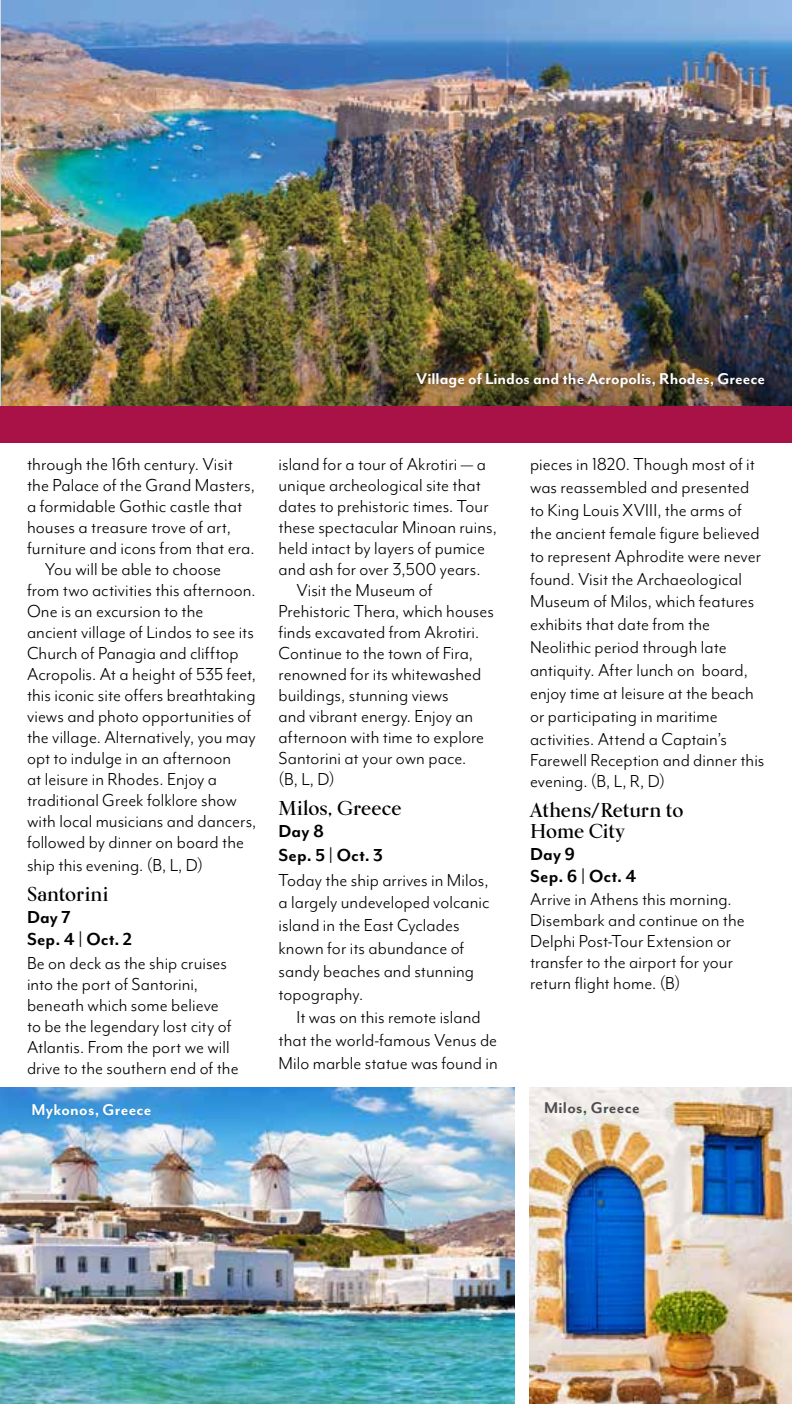
<style>
.page{position:relative;width:792px;height:1404px;background:#fff}
.page>*{position:absolute;margin:0;border:0;box-sizing:border-box;transform-origin:0 0}
.t1{font:20px/23px "Mr Eaves Mod OT";letter-spacing:.005em;color:#000}
.t2{font:700 20px/22px "Mr Eaves Mod OT";letter-spacing:.005em;color:#000}
.t3{font:700 20px/21px "Kumlien Pro";color:#000}
.t4{font:700 18px "Mr Eaves Mod OT";color:#fff}
.t5{font:700 18px "Mr Eaves Mod OT";letter-spacing:.015em;color:#4d4d4f}
</style>
<div class="page">
<img style="left:0;top:0;width:1px;height:406px">
<img style="left:1px;top:0;width:791px;height:406px">
<div style="left:0;top:406px;width:792px;height:37px;background:#a81246"></div>
<img style="left:530px;top:1087px;width:262px;height:317px">
<img style="left:0;top:319px;width:792px;height:86px">
<img style="left:0;top:1087px;width:515px;height:317px">
<div style="left:29px;top:1103px;width:125px;height:21px;background:#000;opacity:.1"></div>
<div style="left:405px;top:360px;width:371px;height:40px;background:#000;opacity:.57"></div>
<p class="t4" style="left:416px;top:368px;width:350px">Village of Lindos and the Acropolis, Rhodes, Greece</p>
<p class="t1" style="left:27px;top:452px;width:208px">through the 16th century. Visit</p>
<p class="t1" style="left:27px;top:473px;width:230px">the Palace of the Grand Masters,</p>
<p class="t1" style="left:27px;top:494px;width:217px">a formidable Gothic castle that</p>
<p class="t1" style="left:27px;top:515px;width:205px">houses a treasure trove of art,</p>
<p class="t1" style="left:27px;top:536px;width:229px">furniture and icons from that era.</p>
<p class="t1" style="left:45px;top:557px;width:178px">You will be able to choose</p>
<p class="t1" style="left:27px;top:578px;width:230px">from two activities this afternoon.</p>
<p class="t1" style="left:27px;top:599px;width:178px">One is an excursion to the</p>
<p class="t1" style="left:27px;top:620px;width:229px">ancient village of Lindos to see its</p>
<p class="t1" style="left:27px;top:641px;width:213px">Church of Panagia and clifftop</p>
<p class="t1" style="left:27px;top:662px;width:231px">Acropolis. At a height of 535 feet,</p>
<p class="t1" style="left:27px;top:683px;width:230px">this iconic site offers breathtaking</p>
<p class="t1" style="left:27px;top:704px;width:226px">views and photo opportunities of</p>
<p class="t1" style="left:27px;top:725px;width:230px">the village. Alternatively, you may</p>
<p class="t1" style="left:27px;top:746px;width:206px">opt to indulge in an afternoon</p>
<p class="t1" style="left:27px;top:767px;width:192px">at leisure in Rhodes. Enjoy a</p>
<p class="t1" style="left:27px;top:788px;width:211px">traditional Greek folklore show</p>
<p class="t1" style="left:27px;top:809px;width:231px">with local musicians and dancers,</p>
<p class="t1" style="left:27px;top:830px;width:219px">followed by dinner on board the</p>
<p class="t1" style="left:27px;top:853px;width:178px">ship this evening. (B, L, D)</p>
<p class="t3" style="left:27px;top:883px;width:83px">Santorini</p>
<p class="t2" style="left:27px;top:906px;width:107px">Day 7<br>Sep. 4 | Oct. 2</p>
<p class="t1" style="left:27px;top:952px;width:213px;line-height:21px">Be on deck as the ship cruises into the port of Santorini, beneath which some believe<br>to be the legendary lost city of<br>Atlantis. From the port we will drive to the southern end of the</p>
<p class="t4" style="left:32px;top:1100px;width:121px">Mykonos, Greece</p>
<p class="t1" style="left:279px;top:452px;width:209px">island for a tour of Akrotiri — a</p>
<p class="t1" style="left:279px;top:473px;width:204px">unique archeological site that</p>
<p class="t1" style="left:279px;top:494px;width:212px">dates to prehistoric times. Tour</p>
<p class="t1" style="left:279px;top:515px;width:220px">these spectacular Minoan ruins,</p>
<p class="t1" style="left:279px;top:536px;width:208px">held intact by layers of pumice</p>
<p class="t1" style="left:279px;top:557px;width:204px">and ash for over 3,500 years.</p>
<p class="t1" style="left:297px;top:578px;width:137px">Visit the Museum of</p>
<p class="t1" style="left:279px;top:599px;width:217px">Prehistoric Thera, which houses</p>
<p class="t1" style="left:279px;top:620px;width:202px">finds excavated from Akrotiri.</p>
<p class="t1" style="left:279px;top:641px;width:196px">Continue to the town of Fira,</p>
<p class="t1" style="left:279px;top:662px;width:204px">renowned for its whitewashed</p>
<p class="t1" style="left:279px;top:683px;width:172px">buildings, stunning views</p>
<p class="t1" style="left:279px;top:704px;width:196px">and vibrant energy. Enjoy an</p>
<p class="t1" style="left:279px;top:725px;width:207px">afternoon with time to explore</p>
<p class="t1" style="left:279px;top:746px;width:189px">Santorini at your own pace.</p>
<p class="t1" style="left:279px;top:767px;width:58px">(B, L, D)</p>
<p class="t3" style="left:279px;top:797px;width:125px">Milos, Greece</p>
<p class="t2" style="left:279px;top:819px;width:106px;line-height:23.8px">Day 8<br>Sep. 5 | Oct. 3</p>
<p class="t1" style="left:279px;top:868px;width:213px">Today the ship arrives in Milos, a largely undeveloped volcanic island in the East Cyclades known for its abundance of sandy beaches and stunning topography.</p>
<p class="t1" style="left:279px;top:1005px;width:221px;text-align:center">It was on this remote island<br>that the world-famous Venus de<br>Milo marble statue was found in</p>
<p class="t1" style="left:530px;top:452px;width:233px">pieces in 1820. Though most of it was reassembled and presented to King Louis XVIII, the arms of the ancient female figure believed to represent Aphrodite were never found. Visit the Archaeological<br>Museum of Milos, which features exhibits that date from the<br>Neolithic period through late antiquity. After lunch on board, enjoy time at leisure at the beach or participating in maritime activities. Attend a Captain’s</p>
<p class="t1" style="left:530px;top:749px;width:236px;line-height:21px">Farewell Reception and dinner this evening. (B, L, R, D)</p>
<p class="t3" style="left:530px;top:799px;width:155px">Athens/Return to<br>Home City</p>
<p class="t2" style="left:530px;top:843px;width:108px">Day 9<br>Sep. 6 | Oct. 4</p>
<p class="t1" style="left:530px;top:888px;width:216px;line-height:21px">Arrive in Athens this morning.<br>Disembark and continue on the<br>Delphi Post-Tour Extension or transfer to the airport for your return flight home. (B)</p>
<p class="t5" style="left:544px;top:1098px;width:97px">Milos, Greece</p>
</div>
